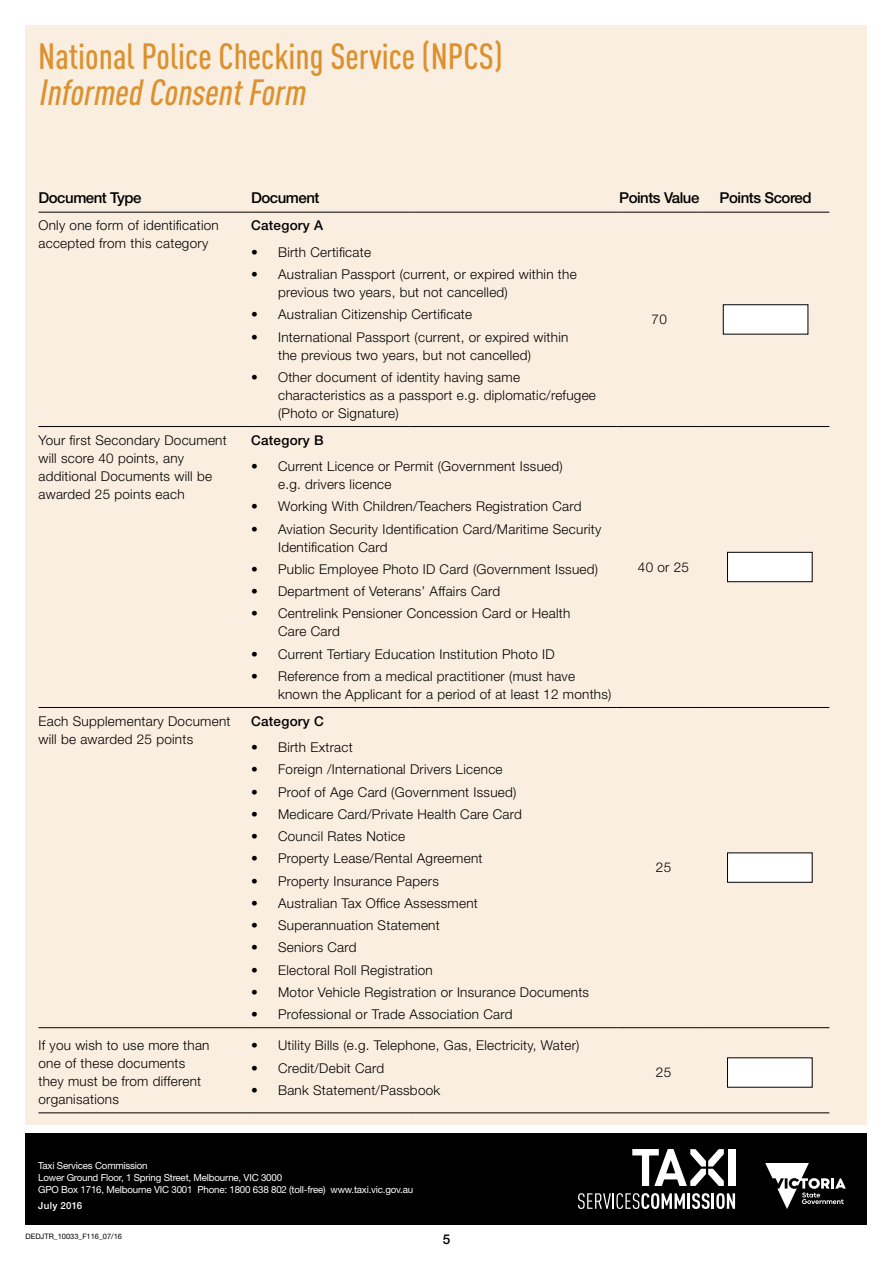
<style>
.page{position:relative;width:893px;height:1263px;background:#fff}
.page>*{position:absolute;margin:0;border:0;box-sizing:border-box;transform-origin:0 0}
.t1{font:500 36px "DIN Cond";color:#db9130}
.t2{font:italic 500 36px "DIN Cond";color:#db9130}
.t3{font:500 15px "Helvetica Neue LT Std";letter-spacing:-.03em;color:#000}
.t4{font:300 13.5px/18px "Helvetica Neue LT Std";letter-spacing:.02em;color:#000}
.t5{font:500 13.5px "Helvetica Neue LT Std";letter-spacing:.02em;color:#000}
.t6{font:9.75px/11.7px "Helvetica Neue LT Std";letter-spacing:-.02em;color:#fff}
.t7{font:500 9.75px "Helvetica Neue LT Std";letter-spacing:.03em;color:#fff}
.t8{font:7.5px "Helvetica Neue LT Std";color:#000}
</style>
<div class="page">
<div style="left:26px;top:26px;width:841px;height:1099px;background:#faeee0"></div>
<div style="left:26px;top:1133px;width:841px;height:92px;background:#000"></div>
<svg style="left:765px;top:1163px;width:81px;height:46px"></svg>
<svg style="left:632px;top:1149px;width:92px;height:37px"></svg>
<div style="left:728px;top:1149px;width:7px;height:37px;background:#fff"></div>
<svg style="left:578px;top:1193px;width:107px;height:16px"></svg>
<hr style="left:687px;top:1193px;width:3px;height:16px;background:#fff">
<svg style="left:692px;top:1193px;width:43px;height:16px"></svg>
<hr style="left:38px;top:426px;width:213px;height:1px;background:#000">
<hr style="left:251px;top:426px;width:158px;height:1px;background:#000">
<svg style="left:409px;top:426px;width:25px;height:1px"></svg>
<hr style="left:434px;top:426px;width:183px;height:1px;background:#000">
<hr style="left:617px;top:426px;width:85px;height:1px;background:#000">
<hr style="left:702px;top:426px;width:127px;height:1px;background:#000">
<hr style="left:38px;top:707px;width:213px;height:1px;background:#000">
<hr style="left:251px;top:707px;width:158px;height:1px;background:#000">
<svg style="left:409px;top:707px;width:25px;height:1px"></svg>
<hr style="left:434px;top:707px;width:183px;height:1px;background:#000">
<hr style="left:617px;top:707px;width:85px;height:1px;background:#000">
<hr style="left:702px;top:707px;width:127px;height:1px;background:#000">
<hr style="left:38px;top:212px;width:213px;height:1px;background:#000">
<hr style="left:251px;top:212px;width:158px;height:1px;background:#000">
<svg style="left:409px;top:212px;width:25px;height:1px"></svg>
<hr style="left:434px;top:212px;width:183px;height:1px;background:#000">
<hr style="left:617px;top:212px;width:85px;height:1px;background:#000">
<hr style="left:702px;top:212px;width:127px;height:1px;background:#000">
<hr style="left:38px;top:1027px;width:213px;height:1px;background:#000">
<hr style="left:251px;top:1027px;width:158px;height:1px;background:#000">
<svg style="left:409px;top:1027px;width:25px;height:1px"></svg>
<hr style="left:434px;top:1027px;width:183px;height:1px;background:#000">
<hr style="left:617px;top:1027px;width:85px;height:1px;background:#000">
<hr style="left:702px;top:1027px;width:127px;height:1px;background:#000">
<hr style="left:38px;top:1112px;width:213px;height:1px;background:#000">
<hr style="left:251px;top:1112px;width:158px;height:1px;background:#000">
<svg style="left:409px;top:1112px;width:25px;height:1px"></svg>
<hr style="left:434px;top:1112px;width:183px;height:1px;background:#000">
<hr style="left:617px;top:1112px;width:85px;height:1px;background:#000">
<hr style="left:702px;top:1112px;width:127px;height:1px;background:#000">
<div style="left:723px;top:305px;width:85px;height:29px;background:#fff"></div>
<div style="left:727px;top:552px;width:85px;height:30px;background:#fff"></div>
<div style="left:727px;top:552px;width:85px;height:30px;border:1px solid #000"></div>
<div style="left:727px;top:853px;width:85px;height:29px;background:#fff"></div>
<div style="left:727px;top:1058px;width:85px;height:29px;background:#fff"></div>
<h1 class="t1" style="left:38px;top:35px;width:466px">National Police Checking Service (NPCS)</h1>
<h1 class="t2" style="left:38px;top:71px;width:276px">Informed ConsentForm</h1>
<p class="t3" style="left:38px;top:188px;width:104px">Document Type</p>
<p class="t3" style="left:251px;top:188px;width:70px">Document</p>
<p class="t3" style="left:619px;top:188px;width:82px">Points Value</p>
<p class="t3" style="left:719px;top:188px;width:94px">Points Scored</p>
<p class="t4" style="left:38px;top:216px;width:182px">Only one form of identification accepted from this category</p>
<p class="t5" style="left:251px;top:218px;width:74px">Category A</p>
<p class="t4" style="left:251px;top:243px;width:122px">• Birth Certificate</p>
<p class="t4" style="left:278px;top:265px;width:300px;text-indent:-27px">• Australian Passport (current, or expired within the previous two years, but not cancelled)</p>
<p class="t4" style="left:251px;top:305px;width:223px">• Australian Citizenship Certificate</p>
<p class="t4" style="left:278px;top:328px;width:292px;text-indent:-27px">• International Passport (current, or expired within the previous two years, but not cancelled)</p>
<p class="t4" style="left:278px;top:368px;width:319px;text-indent:-27px">• Other document of identity having same characteristics as a passport e.g. diplomatic/refugee (Photo or Signature)</p>
<p class="t4" style="left:652px;top:310px;width:17px">70</p>
<p class="t4" style="left:38px;top:431px;width:190px">Your first Secondary Document will score 40 points, any additional Documents will be awarded 25 points each</p>
<p class="t5" style="left:251px;top:432px;width:74px">Category B</p>
<p class="t4" style="left:278px;top:457px;width:286px;text-indent:-27px">• Current Licence or Permit (Government Issued) e.g. drivers licence</p>
<p class="t4" style="left:251px;top:497px;width:332px">• Working With Children/Teachers Registration Card</p>
<p class="t4" style="left:278px;top:520px;width:325px;text-indent:-27px">• Aviation Security Identification Card/Maritime Security<br>Identification Card</p>
<p class="t4" style="left:251px;top:560px;width:349px">• Public Employee Photo ID Card (Government Issued)</p>
<p class="t4" style="left:251px;top:582px;width:251px">• Department of Veterans’ Affairs Card</p>
<p class="t4" style="left:278px;top:604px;width:294px;text-indent:-27px">• Centrelink Pensioner Concession Card or Health<br>Care Card</p>
<p class="t4" style="left:251px;top:645px;width:305px">• Current Tertiary Education Institution Photo ID</p>
<p class="t4" style="left:278px;top:667px;width:335px;text-indent:-27px">• Reference from a medical practitioner (must have known the Applicant for a period of at least 12 months)</p>
<p class="t4" style="left:38px;top:711px;width:194px">Each Supplementary Document will be awarded 25 points</p>
<p class="t5" style="left:251px;top:713px;width:74px">Category C</p>
<p class="t4" style="left:251px;top:738px;width:103px">• Birth Extract</p>
<p class="t4" style="left:251px;top:760px;width:253px">• Foreign /International Drivers Licence</p>
<p class="t4" style="left:251px;top:782px;width:267px">• Proof of Age Card (Government Issued)</p>
<p class="t4" style="left:251px;top:805px;width:272px">• Medicare Card/Private Health Care Card</p>
<p class="t4" style="left:251px;top:827px;width:156px">• Council Rates Notice</p>
<p class="t4" style="left:251px;top:849px;width:233px">• Property Lease/Rental Agreement</p>
<p class="t4" style="left:251px;top:871px;width:189px">• Property Insurance Papers</p>
<p class="t4" style="left:251px;top:894px;width:228px">• Australian Tax Office Assessment</p>
<p class="t4" style="left:251px;top:916px;width:190px">• Superannuation Statement</p>
<p class="t4" style="left:251px;top:938px;width:107px">• Seniors Card</p>
<p class="t4" style="left:251px;top:960px;width:183px">• Electoral Roll Registration</p>
<p class="t4" style="left:251px;top:983px;width:340px">• Motor Vehicle Registration or Insurance Documents</p>
<p class="t4" style="left:251px;top:1005px;width:263px">• Professional or Trade Association Card</p>
<p class="t4" style="left:38px;top:1036px;width:173px">If you wish to use more than one of these documents they must be from different organisations</p>
<p class="t4" style="left:251px;top:1036px;width:330px">• Utility Bills (e.g. Telephone, Gas, Electricity, Water)</p>
<p class="t4" style="left:251px;top:1058px;width:135px">• Credit/Debit Card</p>
<p class="t4" style="left:251px;top:1081px;width:191px">• Bank Statement/Passbook</p>
<p class="t6" style="left:38px;top:1160px;width:376px">Taxi Services Commission<br>Lower Ground Floor, 1 Spring Street, Melbourne, VIC 3000<br>GPO Box 1716, Melbourne VIC 3001 Phone: 1800 638 802 (toll-free) www.taxi.vic.gov.au</p>
<p class="t7" style="left:38px;top:1199px;width:46px">July 2016</p>
<p class="t8" style="left:26px;top:1231px;width:98px">DEDJTR_10033_F116_07/16</p>
<p class="t5" style="left:443px;top:1231px;width:9px">5</p>
<p class="t4" style="left:638px;top:558px;width:53px">40 or 25</p>
<p class="t4" style="left:656px;top:858px;width:17px">25</p>
<p class="t4" style="left:656px;top:1063px;width:17px">25</p>
</div>
